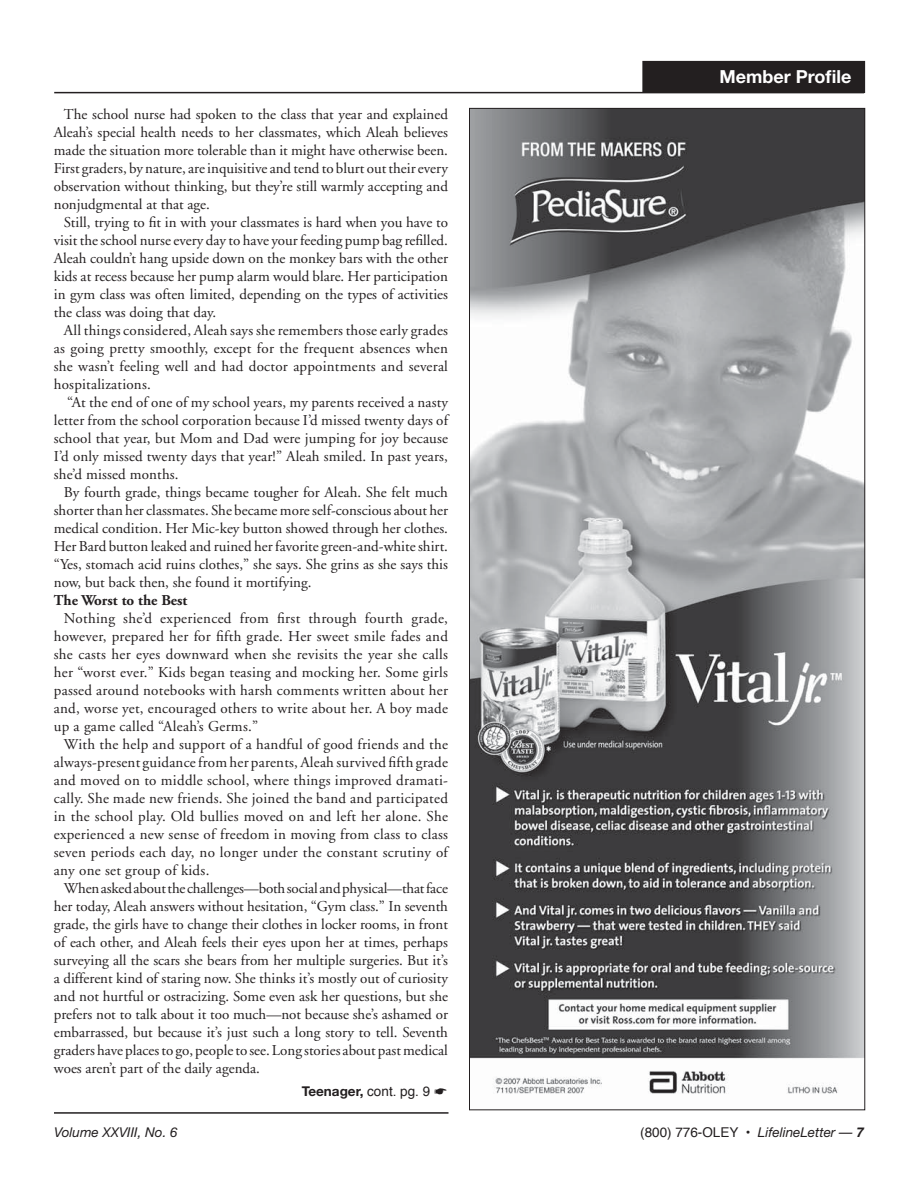
<style>
.page{position:relative;width:918px;height:1188px;background:#fff}
.page>*{position:absolute;margin:0;border:0;box-sizing:border-box;transform-origin:0 0}
.t1{font:700 18px "Helvetica Neue";color:#fff}
.t2{font:15px/18px "Adobe Garamond";letter-spacing:.005em;color:#231f20;text-align:justify}
.t3{font:700 15px "Adobe Garamond";color:#231f20}
.t4{font:italic 13.5px "Helvetica Neue";color:#231f20}
.t5{font:700 13.5px "Helvetica Neue";color:#231f20}
.s1{font-family:"Helvetica";font-weight:400}
.s2{font-family:"Helvetica";font-style:normal}
.s3{font-weight:700}
</style>
<div class="page">
<hr style="left:54px;top:92px;width:810px;height:1px;background:#231f20">
<div style="left:643px;top:62px;width:221px;height:30px;background:#231f20"></div>
<div style="left:642px;top:61px;width:223px;height:32px;border:2px solid #231f20"></div>
<hr style="left:54px;top:1112px;width:394px;height:2px;background:#231f20">
<img style="left:471px;top:110px;width:392px;height:984px">
<p class="t2" style="left:54px;top:107px;width:396px;text-indent:10px">The school nurse had spoken to the class that year and explained Aleah’s special health needs to her classmates, which Aleah believes made the situation more tolerable than it might have otherwise been.<br>First graders, by nature, are inquisitive and tend to blurt out their every observation without thinking, but they’re still warmly accepting and nonjudgmental at that age.</p>
<p class="t2" style="left:54px;top:215px;width:396px;text-indent:10px">Still, trying to fit in with your classmates is hard when you have to visit the school nurse every day to have your feeding pump bag refilled.<br>Aleah couldn’t hang upside down on the monkey bars with the other kids at recess because her pump alarm would blare. Her participation in gym class was often limited, depending on the types of activities the class was doing that day.</p>
<p class="t2" style="left:54px;top:323px;width:396px;text-indent:10px">All things considered, Aleah says she remembers those early grades as going pretty smoothly, except for the frequent absences when she wasn’t feeling well and had doctor appointments and several hospitalizations.</p>
<p class="t2" style="left:54px;top:395px;width:396px;text-indent:13px">“At the end of one of my school years, my parents received a nasty letter from the school corporation because I’d missed twenty days of school that year, but Mom and Dad were jumping for joy because I’d only missed twenty days that year!” Aleah smiled. In past years, she’d missed months.</p>
<p class="t2" style="left:54px;top:485px;width:396px;text-indent:10px">By fourth grade, things became tougher for Aleah. She felt much shorter than her classmates. She became more self-conscious about her medical condition. Her Mic-key button showed through her clothes.<br>Her Bard button leaked and ruined her favorite green-and-white shirt. “Yes, stomach acid ruins clothes,” she says. She grins as she says this now, but back then, she found it mortifying.</p>
<p class="t3" style="left:54px;top:594px;width:135px">The Worst to the Best</p>
<p class="t2" style="left:54px;top:611px;width:396px;text-indent:10px">Nothing she’d experienced from first through fourth grade, however, prepared her for fifth grade. Her sweet smile fades and she casts her eyes downward when she revisits the year she calls her “worst ever.” Kids began teasing and mocking her. Some girls passed around notebooks with harsh comments written about her and, worse yet, encouraged others to write about her. A boy made up a game called “Aleah’s Germs.”</p>
<p class="t2" style="left:54px;top:737px;width:396px;text-indent:10px">With the help and support of a handful of good friends and the always-present guidance from her parents, Aleah survived fifth grade and moved on to middle school, where things improved dramati&shy;cally. She made new friends. She joined the band and participated in the school play. Old bullies moved on and left her alone. She experienced a new sense of freedom in moving from class to class seven periods each day, no longer under the constant scrutiny of any one set group of kids.</p>
<p class="t2" style="left:54px;top:881px;width:396px;text-indent:10px">When asked about the challenges—both social and physical—that face her today, Aleah answers without hesitation, “Gym class.” In seventh grade, the girls have to change their clothes in locker rooms, in front of each other, and Aleah feels their eyes upon her at times, perhaps surveying all the scars she bears from her multiple surgeries. But it’s a different kind of staring now. She thinks it’s mostly out of curiosity and not hurtful or ostracizing. Some even ask her questions, but she prefers not to talk about it too much—not because she’s ashamed or embarrassed, but because it’s just such a long story to tell. Seventh graders have places to go, people to see. Long stories about past medical woes aren’t part of the daily agenda.</p>
<p class="t5" style="left:302px;top:1086px;width:147px">Teenager, <span class="s1">cont. pg. 9</span> ☛</p>
<p class="t1" style="left:720px;top:70px;width:133px">Member Profile</p>
<p class="t4" style="left:54px;top:1128px;width:125px">Volume XXVIII, No. 6</p>
<p class="t4" style="left:640px;top:1128px;width:225px"><span class="s2">(800) 776-OLEY •</span> LifelineLetter — <span class="s3">7</span></p>
</div>
